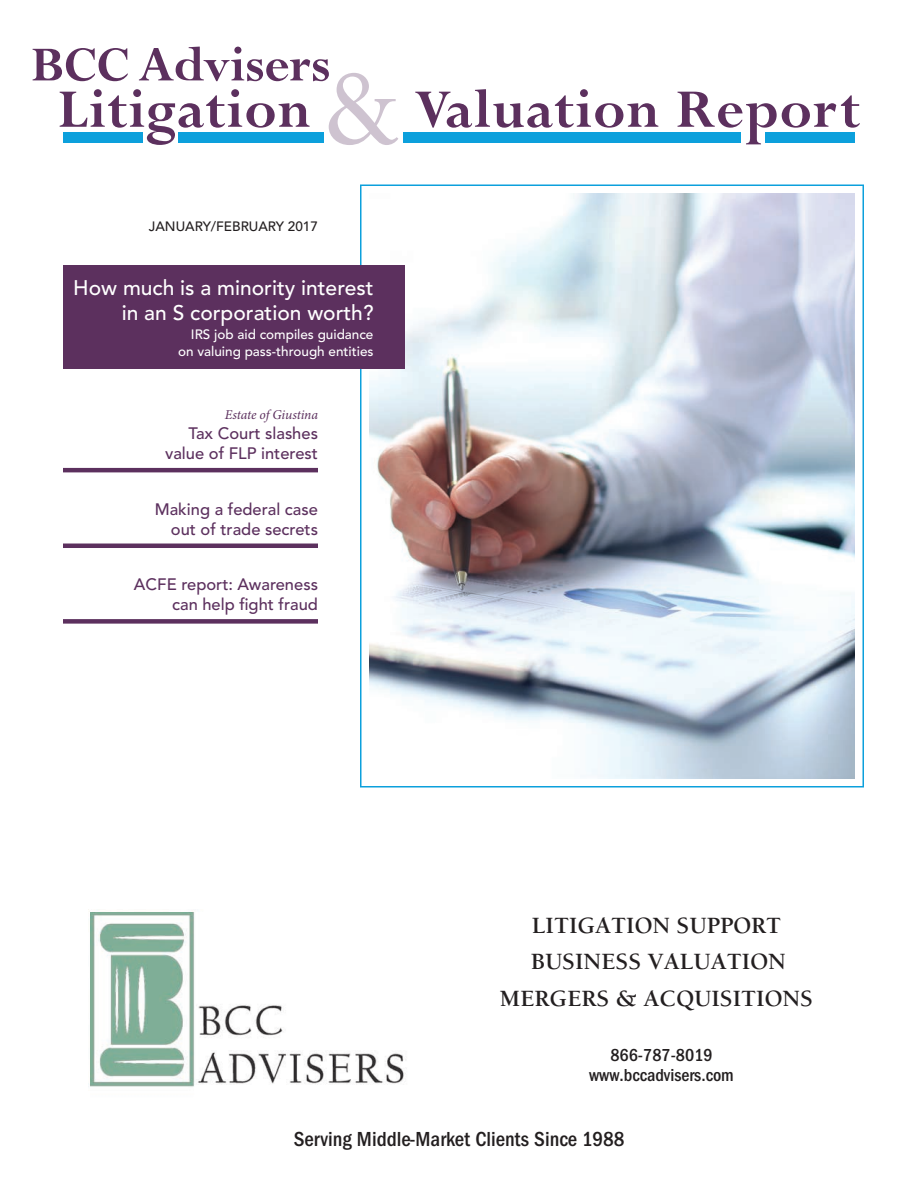
<style>
.page{position:relative;width:918px;height:1188px;background:#fff}
.page>*{position:absolute;margin:0;border:0;box-sizing:border-box;transform-origin:0 0}
.t1{font:700 60px "Perpetua Std";letter-spacing:.01em;color:#5c305e}
.t2{font:700 54px "Perpetua Std";letter-spacing:-.01em;color:#5c305e}
.t3{font:700 24px/36.6px "Berkeley Std";color:#231f20;text-align:center}
.t4{font:500 21px/25.2px "Avenir LT Std";color:#fff;text-align:right}
.t5{font:500 condensed 21px "ITC Franklin Gothic Std";color:#231f20}
.t6{font:500 condensed 18px/20.5px "ITC Franklin Gothic Std";color:#231f20;text-align:center}
.t7{font:500 16.5px/19.8px "Avenir LT Std";color:#5c305e;text-align:right}
.t8{font:500 13.5px/16.2px "Avenir LT Std";color:#fff;text-align:right}
.t9{font:500 13.5px "Avenir LT Std";color:#231f20}
.t10{font:italic 13.5px "Minion Pro";letter-spacing:-.01em;color:#5c305e}
.s1{font-weight:400;font-size:129px;color:#cec3d0}
</style>
<div class="page">
<div style="left:360px;top:184px;width:504px;height:604px;border:2px solid #0ca0dc"></div>
<img style="left:369px;top:194px;width:486px;height:584px">
<div style="left:63px;top:266px;width:342px;height:103px;background:#5c305e"></div>
<div style="left:63px;top:132px;width:79px;height:10px;background:#0ca0dc"></div>
<div style="left:178px;top:132px;width:146px;height:10px;background:#0ca0dc"></div>
<div style="left:404px;top:132px;width:337px;height:10px;background:#0ca0dc"></div>
<div style="left:765px;top:132px;width:90px;height:10px;background:#0ca0dc"></div>
<hr style="left:63px;top:468px;width:255px;height:4px;background:#5c305e">
<hr style="left:63px;top:544px;width:255px;height:4px;background:#5c305e">
<div style="left:63px;top:619px;width:255px;height:5px;background:#5c305e"></div>
<hr style="left:0;top:0;width:1px;height:65px;background:#6ca292">
<img style="left:91px;top:912px;width:315px;height:175px">
<h2 class="t2" style="left:31px;top:36px;width:301px">BCC Advisers</h2>
<h1 class="t1" style="left:58px;top:78px;width:804px">Litigation <span class="s1">&amp;</span> Valuation Report</h1>
<p class="t9" style="left:149px;top:218px;width:171px">JANUARY/FEBRUARY 2017</p>
<p class="t4" style="left:73px;top:276px;width:302px">How much is a minority interest in an S corporation worth?</p>
<p class="t8" style="left:178px;top:327px;width:197px">IRS job aid compiles guidance on valuing pass-through entities</p>
<p class="t10" style="left:225px;top:406px;width:95px">Estate of Giustina</p>
<p class="t7" style="left:165px;top:424px;width:154px">Tax Court slashes value of FLP interest</p>
<p class="t7" style="left:155px;top:500px;width:165px">Making a federal case out of trade secrets</p>
<p class="t7" style="left:134px;top:575px;width:186px">ACFE report: Awareness can help fight fraud</p>
<h3 class="t3" style="left:500px;top:907px;width:315px">LITIGATION SUPPORT<br>BUSINESS VALUATION<br>MERGERS &amp; ACQUISITIONS</h3>
<p class="t6" style="left:589px;top:1045px;width:146px">866-787-8019 www.bccadvisers.com</p>
<p class="t5" style="left:294px;top:1127px;width:332px">Serving Middle-Market Clients Since 1988</p>
</div>
